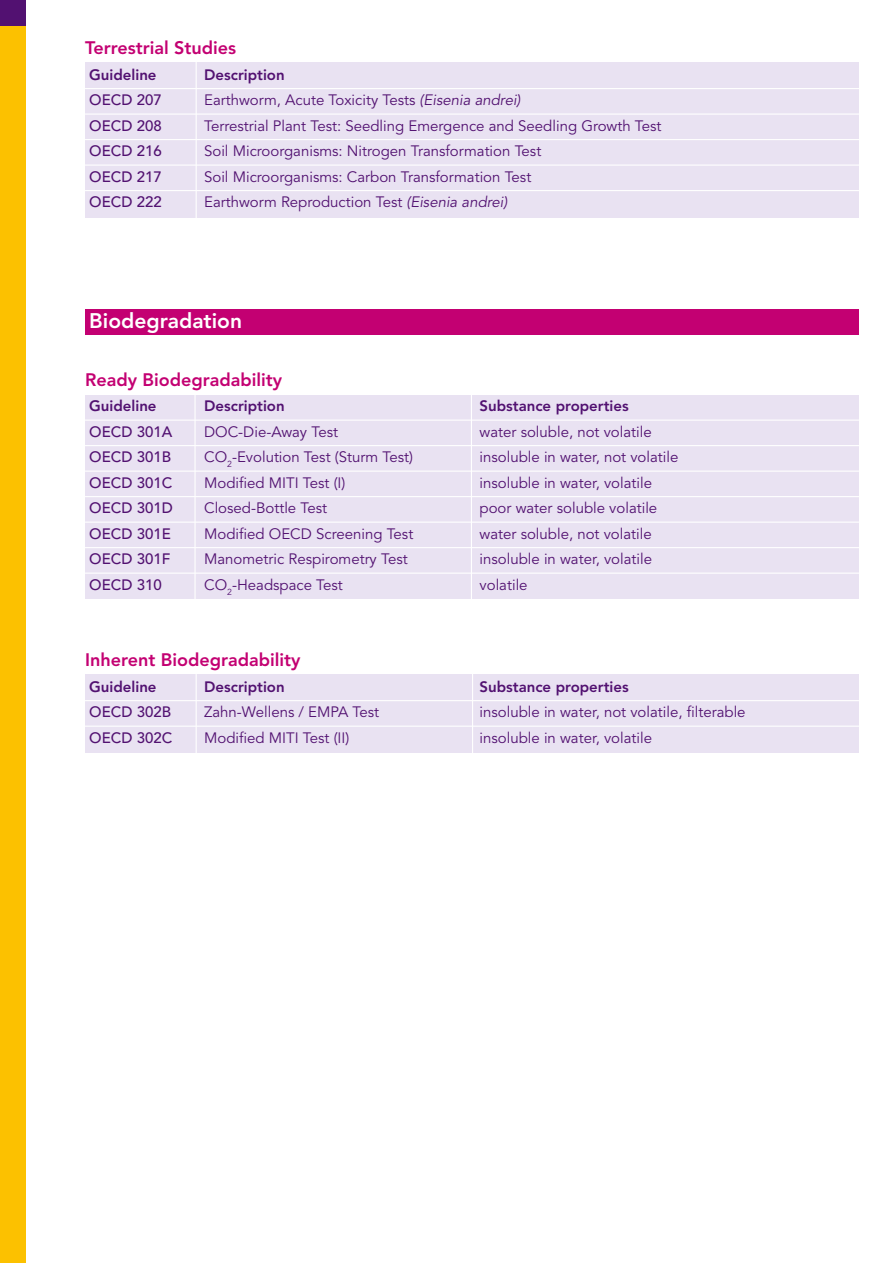
<style>
.page{position:relative;width:893px;height:1263px;background:#fff}
.page>*{position:absolute;margin:0;border:0;box-sizing:border-box;transform-origin:0 0}
.t1{font:800 21px "Avenir";color:#fff}
.t2{font:800 18px "Avenir";color:#c30072}
.t3{font:15px "Avenir";color:#521171}
.t4{font:500 15px "Avenir";color:#521171}
.t5{font:800 15px "Avenir";color:#521171}
.s1{font-style:italic}
</style>
<div class="page">
<div style="left:0;top:0;width:26px;height:1263px;background:#fcc100"></div>
<div style="left:0;top:0;width:26px;height:26px;background:#521171"></div>
<div style="left:85px;top:309px;width:774px;height:25px;background:#c30072"></div>
<div style="left:85px;top:63px;width:774px;height:155px;background:#e9e2f2"></div>
<hr style="left:85px;top:88px;width:774px;height:1px;background:#fff">
<hr style="left:85px;top:114px;width:774px;height:1px;background:#fff">
<hr style="left:85px;top:139px;width:774px;height:1px;background:#fff">
<hr style="left:85px;top:165px;width:774px;height:1px;background:#fff">
<hr style="left:85px;top:190px;width:774px;height:1px;background:#fff">
<div style="left:85px;top:395px;width:774px;height:203px;background:#e9e2f2"></div>
<hr style="left:85px;top:420px;width:774px;height:1px;background:#fff">
<hr style="left:85px;top:445px;width:774px;height:1px;background:#fff">
<hr style="left:85px;top:471px;width:774px;height:1px;background:#fff">
<hr style="left:85px;top:496px;width:774px;height:1px;background:#fff">
<hr style="left:85px;top:522px;width:774px;height:1px;background:#fff">
<hr style="left:85px;top:547px;width:774px;height:1px;background:#fff">
<hr style="left:85px;top:573px;width:774px;height:1px;background:#fff">
<div style="left:85px;top:674px;width:774px;height:79px;background:#e9e2f2"></div>
<hr style="left:85px;top:700px;width:774px;height:1px;background:#fff">
<hr style="left:85px;top:726px;width:774px;height:1px;background:#fff">
<hr style="left:196px;top:60px;width:1px;height:182px;background:#fff">
<hr style="left:194px;top:395px;width:2px;height:213px;background:#fff">
<hr style="left:471px;top:395px;width:1px;height:213px;background:#fff">
<hr style="left:196px;top:674px;width:1px;height:88px;background:#fff">
<hr style="left:472px;top:674px;width:1px;height:88px;background:#fff">
<p class="t2" style="left:85px;top:37px;width:153px">Terrestrial Studies</p>
<p class="t5" style="left:89px;top:65px;width:69px">Guideline</p>
<p class="t5" style="left:204px;top:65px;width:82px">Description</p>
<p class="t4" style="left:89px;top:91px;width:74px">OECD 207</p>
<p class="t3" style="left:204px;top:91px;width:318px">Earthworm, Acute Toxicity Tests <span class="s1">(Eisenia andrei)</span></p>
<p class="t4" style="left:89px;top:117px;width:74px">OECD 208</p>
<p class="t3" style="left:204px;top:117px;width:459px">Terrestrial Plant Test: Seedling Emergence and Seedling Growth Test</p>
<p class="t4" style="left:89px;top:142px;width:74px">OECD 216</p>
<p class="t3" style="left:204px;top:142px;width:339px">Soil Microorganisms: Nitrogen Transformation Test</p>
<p class="t4" style="left:89px;top:168px;width:74px">OECD 217</p>
<p class="t3" style="left:204px;top:168px;width:329px">Soil Microorganisms: Carbon Transformation Test</p>
<p class="t4" style="left:89px;top:193px;width:74px">OECD 222</p>
<p class="t3" style="left:204px;top:193px;width:305px">Earthworm Reproduction Test <span class="s1">(Eisenia andrei)</span></p>
<h1 class="t1" style="left:89px;top:308px;width:154px">Biodegradation</h1>
<p class="t2" style="left:85px;top:369px;width:199px">Ready Biodegradability</p>
<p class="t5" style="left:89px;top:397px;width:69px">Guideline</p>
<p class="t5" style="left:204px;top:397px;width:82px">Description</p>
<p class="t5" style="left:480px;top:397px;width:151px">Substance properties</p>
<p class="t4" style="left:89px;top:423px;width:85px">OECD 301A</p>
<p class="t3" style="left:204px;top:423px;width:135px">DOC-Die-Away Test</p>
<p class="t3" style="left:480px;top:423px;width:174px">water soluble, not volatile</p>
<p class="t4" style="left:89px;top:448px;width:83px">OECD 301B</p>
<p class="t3" style="left:204px;top:448px;width:211px">CO<sub>2</sub>-Evolution Test (Sturm Test)</p>
<p class="t3" style="left:480px;top:448px;width:200px">insoluble in water, not volatile</p>
<p class="t4" style="left:89px;top:474px;width:85px">OECD 301C</p>
<p class="t3" style="left:204px;top:474px;width:143px">Modified MITI Test (I)</p>
<p class="t3" style="left:480px;top:474px;width:174px">insoluble in water, volatile</p>
<p class="t4" style="left:89px;top:499px;width:85px">OECD 301D</p>
<p class="t3" style="left:204px;top:499px;width:125px">Closed-Bottle Test</p>
<p class="t3" style="left:480px;top:499px;width:179px">poor water soluble volatile</p>
<p class="t4" style="left:89px;top:525px;width:83px">OECD 301E</p>
<p class="t3" style="left:204px;top:525px;width:211px">Modified OECD Screening Test</p>
<p class="t3" style="left:480px;top:525px;width:174px">water soluble, not volatile</p>
<p class="t4" style="left:89px;top:550px;width:83px">OECD 301F</p>
<p class="t3" style="left:204px;top:550px;width:205px">Manometric Respirometry Test</p>
<p class="t3" style="left:480px;top:550px;width:174px">insoluble in water, volatile</p>
<p class="t4" style="left:89px;top:576px;width:74px">OECD 310</p>
<p class="t3" style="left:204px;top:576px;width:140px">CO<sub>2</sub>-Headspace Test</p>
<p class="t3" style="left:480px;top:576px;width:50px">volatile</p>
<p class="t2" style="left:85px;top:649px;width:217px">Inherent Biodegradability</p>
<p class="t5" style="left:89px;top:677px;width:69px">Guideline</p>
<p class="t5" style="left:204px;top:677px;width:82px">Description</p>
<p class="t5" style="left:480px;top:677px;width:151px">Substance properties</p>
<p class="t4" style="left:89px;top:703px;width:83px">OECD 302B</p>
<p class="t3" style="left:204px;top:703px;width:177px">Zahn-Wellens / EMPA Test</p>
<p class="t3" style="left:480px;top:703px;width:268px">insoluble in water, not volatile, filterable</p>
<p class="t4" style="left:89px;top:729px;width:85px">OECD 302C</p>
<p class="t3" style="left:204px;top:729px;width:147px">Modified MITI Test (II)</p>
<p class="t3" style="left:480px;top:729px;width:174px">insoluble in water, volatile</p>
</div>
